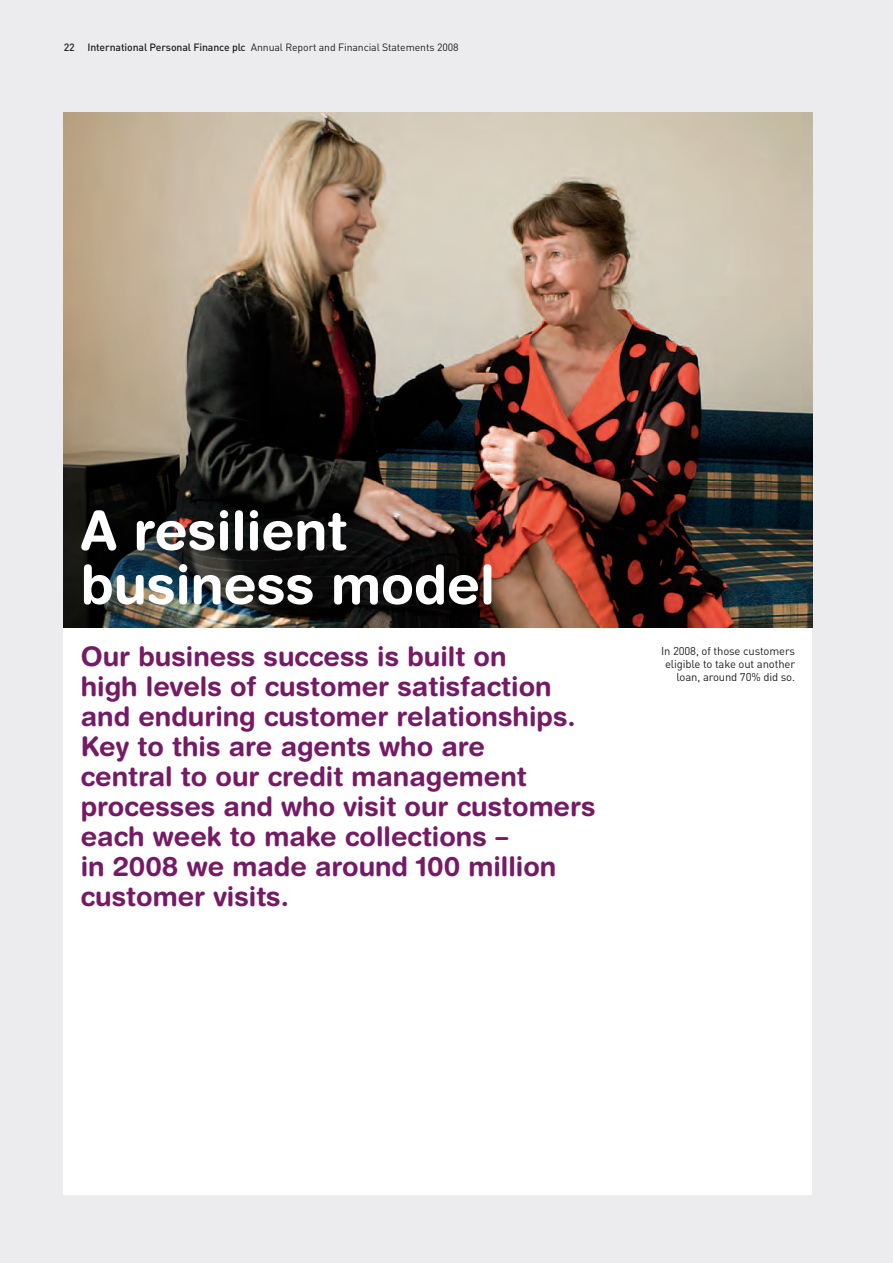
<style>
.page{position:relative;width:893px;height:1263px;background:#ececee}
.page>*{position:absolute;margin:0;border:0;box-sizing:border-box;transform-origin:0 0}
.t1{font:700 54px/54px "Helvetica Rounded";color:#fff}
.t2{font:700 27px/30px "Helvetica Rounded";color:#751a65}
.t3{font:11.25px/12.8px "DIN";letter-spacing:-.01em;color:#231f20;text-align:right}
.t4{font:10.5px "DIN";letter-spacing:-.01em;color:#231f20}
.s1{font-weight:500}
</style>
<div class="page">
<div style="left:64px;top:113px;width:748px;height:1082px;background:#fff"></div>
<img style="left:64px;top:113px;width:748px;height:514px">
<p class="t4" style="left:64px;top:44px;width:396px"><span class="s1">22 International Personal Finance plc</span> Annual Report and Financial Statements 2008</p>
<h1 class="t1" style="left:81px;top:509px;width:416px">A resilient business model</h1>
<p class="t2" style="left:81px;top:644px;width:516px">Our business success is built on<br>high levels of customer satisfaction and enduring customer relationships.<br>Key to this are agents who are<br>central to our credit management processes and who visit our customers each week to make collections –<br>in 2008 we made around 100 million customer visits.</p>
<p class="t3" style="left:661px;top:646px;width:136px">In 2008, of those customers eligible to take out another loan, around 70% did so.</p>
</div>
